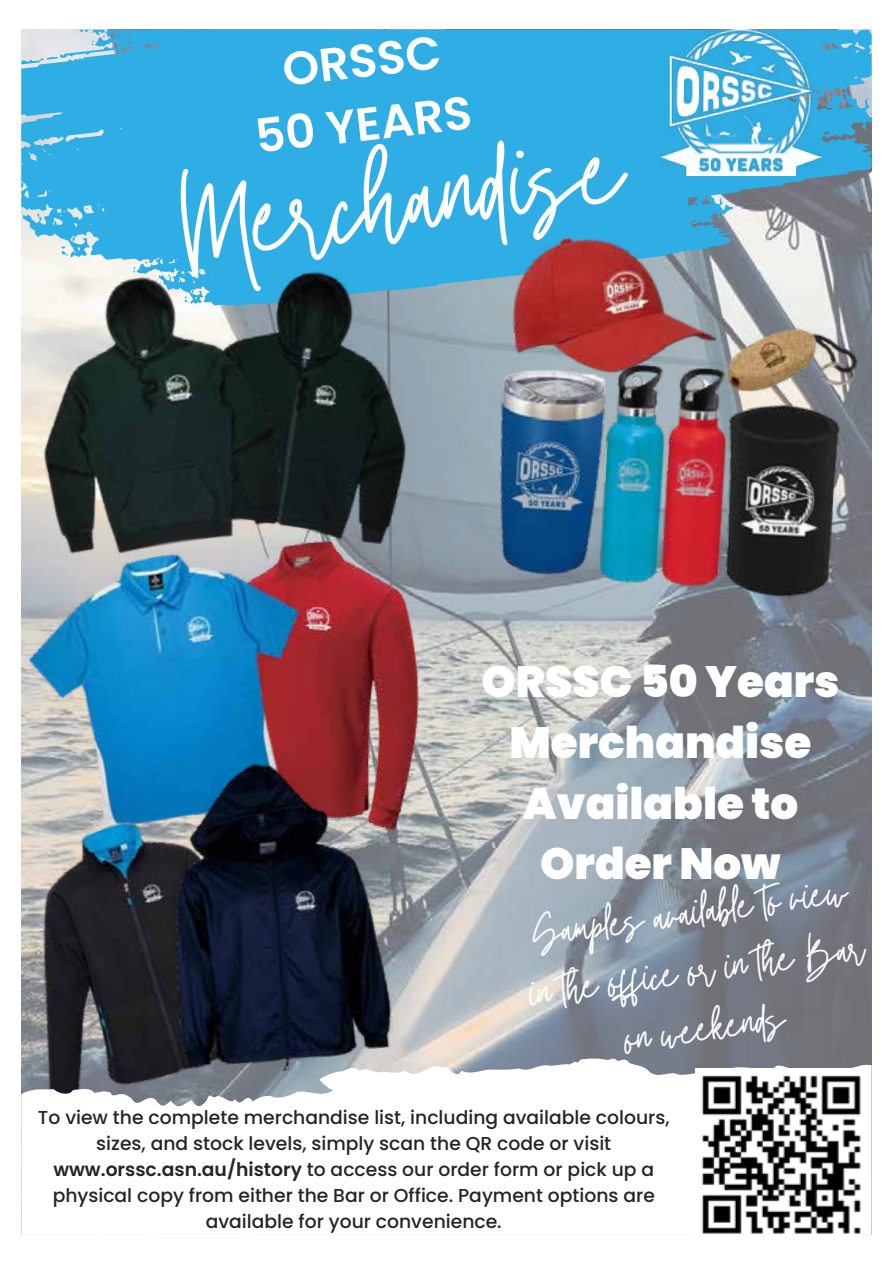
<style>
.page{position:relative;width:893px;height:1263px;background:#fff}
.page>*{position:absolute;margin:0;border:0;box-sizing:border-box;transform-origin:0 0}
.t1{font:114px "Twister";color:#fdfdfd}
.t2{font:600 46.65px/63.4px "Poppins";color:#fff;text-align:center}
.t3{font:900 43.65px/60.6px "Poppins";color:#fff;text-align:center}
.t4{font:41.85px/58.3px "Twister";color:#fdfdfd;text-align:center}
.t5{font:24px "Bio Sans";letter-spacing:.005em;color:#000}
.t6{font:600 23.1px "Poppins";color:#262424}
.t7{font:500 18.75px/26px "Poppins";color:#262424;text-align:center}
.s1{font-weight:600}
</style>
<div class="page">
<img style="left:445px;top:260px;width:427px;height:784px">
<svg style="left:21px;top:30px;width:851px;height:230px;background:#4aacd6"></svg>
<svg style="left:37px;top:213px;width:5px;height:8px"></svg>
<svg style="left:61px;top:237px;width:14px;height:12px"></svg>
<svg style="left:21px;top:30px;width:602px;height:46px;background:#3eb2e3"></svg>
<div style="left:109px;top:118px;width:632px;height:188px;background:#2eaee4"></div>
<svg style="left:586px;top:116px;width:53px;height:5px"></svg>
<div style="left:129px;top:162px;width:91px;height:21px;background:#2eaee4"></div>
<svg style="left:108px;top:217px;width:41px;height:32px"></svg>
<img style="left:21px;top:48px;width:1px;height:183px">
<img style="left:136px;top:237px;width:324px;height:285px">
<img style="left:21px;top:249px;width:297px;height:273px">
<img style="left:340px;top:522px;width:137px;height:320px">
<img style="left:21px;top:522px;width:319px;height:255px">
<img style="left:438px;top:359px;width:207px;height:233px">
<img style="left:645px;top:365px;width:227px;height:270px">
<img style="left:497px;top:191px;width:225px;height:226px">
<img style="left:720px;top:289px;width:146px;height:146px">
<img style="left:21px;top:777px;width:71px;height:267px">
<img style="left:92px;top:734px;width:353px;height:310px">
<svg style="left:21px;top:1044px;width:851px;height:191px"></svg>
<img style="left:660px;top:30px;width:161px;height:146px">
<img style="left:696px;top:1068px;width:169px;height:167px">
<h2 class="t2" style="left:244px;top:43px;width:219px;rotate:-7deg">ORSSC<br>50 YEARS</h2>
<h1 class="t1" style="left:166px;top:150px;width:452px;rotate:-8deg">Merchandise</h1>
<h3 class="t3" style="left:481px;top:652px;width:359px">ORSSC 50 Years<br>Merchandise<br>Available to<br>Order Now</h3>
<h3 class="t4" style="left:517px;top:902px;width:340px;rotate:-8deg">Samples available to view in the office or in the Bar on weekends</h3>
<p class="t7" style="left:38px;top:1105px;width:633px">To view the complete merchandise list, including available colours, sizes, and stock levels, simply scan the QR code or visit <span class="s1">www.orssc.asn.au/history</span> to access our order form or pick up a physical copy from either the Bar or Office. Payment options are available for your convenience.</p>
<p class="t5" style="left:36px;top:1143px;width:286px">www.orssc.asn.au/history</p>
<p class="t6" style="left:368px;top:1156px;width:162px">CONTACT US :</p>
</div>
